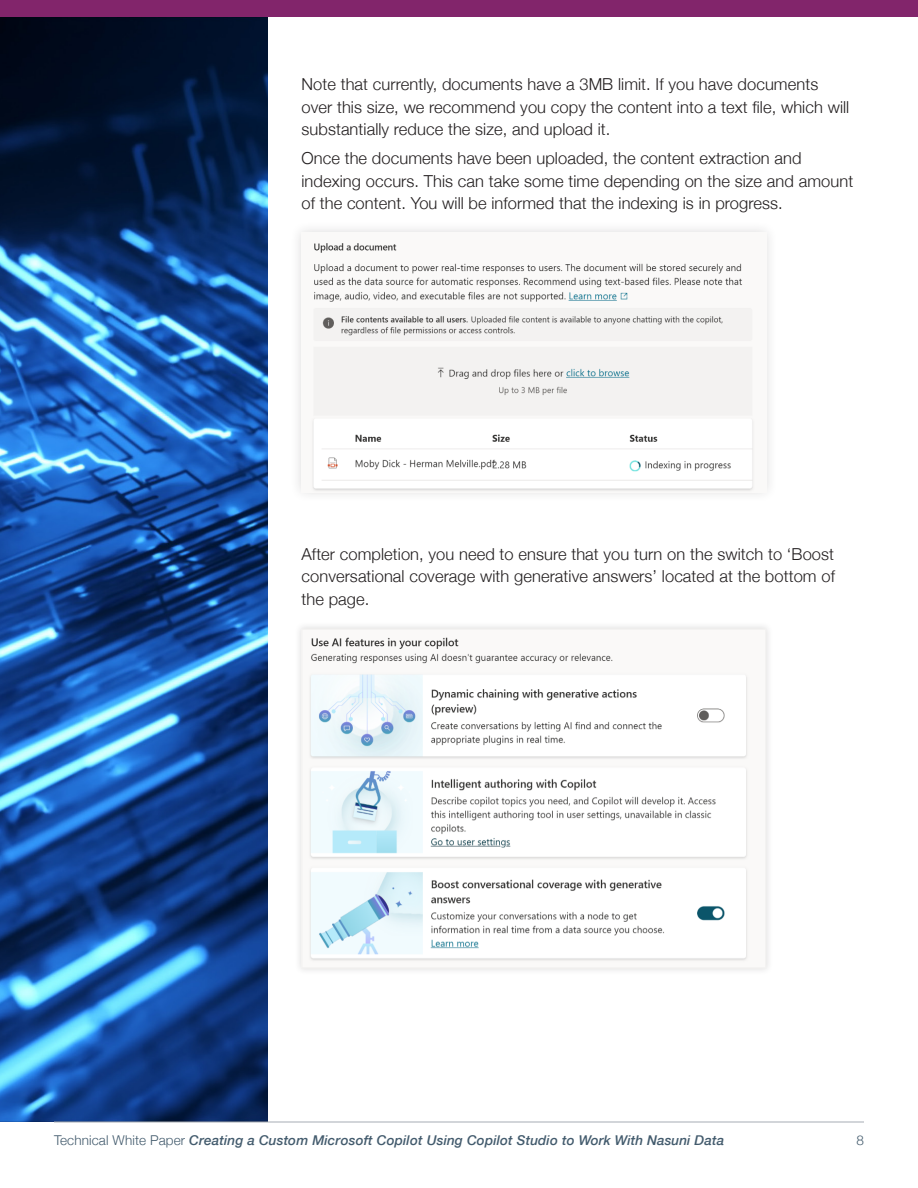
<style>
.page{position:relative;width:918px;height:1188px;background:#fff}
.page>*{position:absolute;margin:0;border:0;box-sizing:border-box;transform-origin:0 0}
.Body_Copy{font:300 16.5px/22.5px "Helvetica Neue";letter-spacing:.005em;color:#231f20}
.t1{font:italic 500 13.5px "Helvetica Neue";letter-spacing:.01em;color:#435b6d}
.t2{font:300 13.5px "Helvetica Neue";color:#435b6d}
.s1{font-weight:300;font-style:normal}
</style>
<div class="page">
<div style="left:0;top:0;width:918px;height:17px;background:#82256b"></div>
<img style="left:0;top:17px;width:268px;height:1105px">
<div style="left:290px;top:221px;width:488px;height:282px;background:#faf9f8"></div>
<img style="left:313px;top:243px;width:440px;height:248px">
<div style="left:294px;top:622px;width:480px;height:354px;background:#faf9f8"></div>
<img style="left:310px;top:637px;width:437px;height:323px">
<hr style="left:54px;top:1122px;width:810px;height:1px;background:#a6acb4">
<p class="Body_Copy" style="left:302px;top:72px;width:549px">Note that currently, documents have a 3MB limit. If you have documents over this size, we recommend you copy the content into a text file, which will substantially reduce the size, and upload it.</p>
<p class="Body_Copy" style="left:302px;top:146px;width:553px">Once the documents have been uploaded, the content extraction and indexing occurs. This can take some time depending on the size and amount of the content. You will be informed that the indexing is in progress.</p>
<p class="Body_Copy" style="left:301px;top:541px;width:535px;text-align:justify">After completion, you need to ensure that you turn on the switch to ‘Boost conversational coverage with generative answers’ located at the bottom of the page.</p>
<p class="t1" style="left:54px;top:1128px;width:672px"><span class="s1">Technical White Paper</span> Creating a Custom Microsoft Copilot Using Copilot Studio to Work With Nasuni Data</p>
<p class="t2" style="left:856px;top:1129px;width:9px">8</p>
</div>
